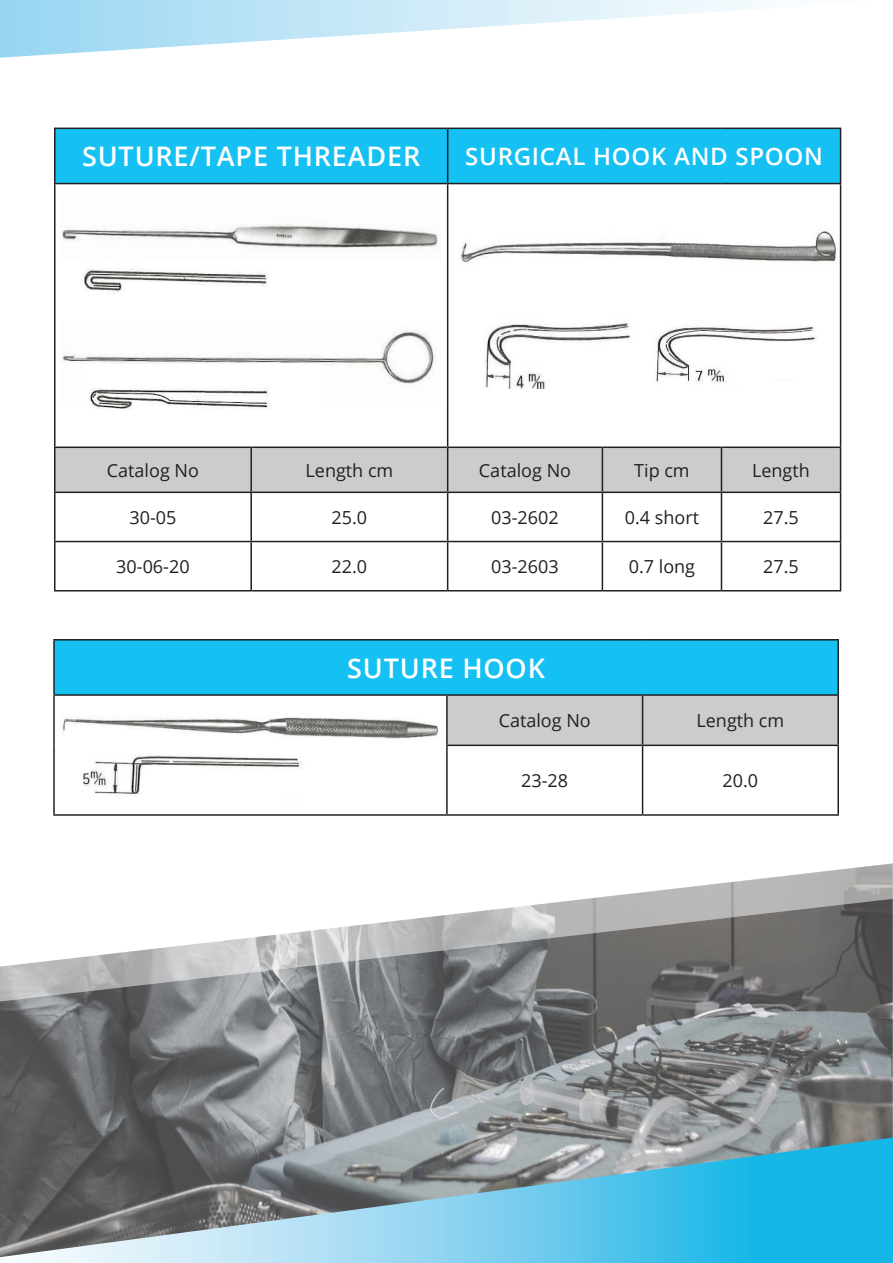
<style>
.page{position:relative;width:893px;height:1263px;background:#fff}
.page>*{position:absolute;margin:0;border:0;box-sizing:border-box;transform-origin:0 0}
.t1{font:600 27px "Open Sans";letter-spacing:.03em;color:#fff}
.t2{font:600 24px "Open Sans";letter-spacing:.03em;color:#fff}
.t3{font:18px "Open Sans";color:#231f20}
</style>
<div class="page">
<div style="left:56px;top:129px;width:784px;height:54px;background:#15c0f2"></div>
<div style="left:56px;top:448px;width:784px;height:44px;background:#cbccce"></div>
<hr style="left:54px;top:128px;width:197px;height:1px;background:#231f20">
<hr style="left:54px;top:129px;width:2px;height:54px;background:#231f20">
<hr style="left:251px;top:128px;width:197px;height:1px;background:#231f20">
<hr style="left:448px;top:128px;width:154px;height:1px;background:#231f20">
<hr style="left:447px;top:129px;width:1px;height:54px;background:#231f20">
<hr style="left:602px;top:128px;width:119px;height:1px;background:#231f20">
<hr style="left:721px;top:128px;width:120px;height:1px;background:#231f20">
<hr style="left:840px;top:129px;width:1px;height:54px;background:#231f20">
<hr style="left:840px;top:184px;width:1px;height:262px;background:#231f20">
<hr style="left:54px;top:446px;width:197px;height:2px;background:#231f20">
<hr style="left:251px;top:446px;width:197px;height:2px;background:#231f20">
<hr style="left:448px;top:446px;width:154px;height:2px;background:#231f20">
<hr style="left:602px;top:446px;width:119px;height:2px;background:#231f20">
<hr style="left:602px;top:448px;width:1px;height:44px;background:#231f20">
<hr style="left:721px;top:446px;width:120px;height:2px;background:#231f20">
<hr style="left:721px;top:448px;width:1px;height:44px;background:#231f20">
<hr style="left:840px;top:448px;width:1px;height:44px;background:#231f20">
<hr style="left:54px;top:492px;width:197px;height:1px;background:#231f20">
<hr style="left:251px;top:492px;width:197px;height:1px;background:#231f20">
<hr style="left:448px;top:492px;width:154px;height:1px;background:#231f20">
<hr style="left:602px;top:492px;width:119px;height:1px;background:#231f20">
<hr style="left:602px;top:493px;width:1px;height:48px;background:#231f20">
<hr style="left:721px;top:492px;width:120px;height:1px;background:#231f20">
<hr style="left:721px;top:493px;width:1px;height:48px;background:#231f20">
<hr style="left:840px;top:493px;width:1px;height:48px;background:#231f20">
<hr style="left:54px;top:541px;width:197px;height:1px;background:#231f20">
<hr style="left:251px;top:541px;width:197px;height:1px;background:#231f20">
<hr style="left:448px;top:541px;width:154px;height:1px;background:#231f20">
<hr style="left:602px;top:541px;width:119px;height:1px;background:#231f20">
<hr style="left:602px;top:542px;width:1px;height:48px;background:#231f20">
<hr style="left:721px;top:541px;width:120px;height:1px;background:#231f20">
<hr style="left:721px;top:542px;width:1px;height:48px;background:#231f20">
<hr style="left:840px;top:542px;width:1px;height:48px;background:#231f20">
<hr style="left:54px;top:590px;width:197px;height:1px;background:#231f20">
<hr style="left:251px;top:590px;width:197px;height:1px;background:#231f20">
<hr style="left:448px;top:590px;width:154px;height:1px;background:#231f20">
<hr style="left:602px;top:590px;width:119px;height:1px;background:#231f20">
<hr style="left:721px;top:590px;width:120px;height:1px;background:#231f20">
<hr style="left:54px;top:183px;width:197px;height:1px;background:#231f20">
<hr style="left:54px;top:184px;width:2px;height:262px;background:#231f20">
<hr style="left:251px;top:183px;width:197px;height:1px;background:#231f20">
<hr style="left:448px;top:183px;width:154px;height:1px;background:#231f20">
<hr style="left:447px;top:184px;width:1px;height:262px;background:#231f20">
<hr style="left:602px;top:183px;width:119px;height:1px;background:#231f20">
<hr style="left:721px;top:183px;width:120px;height:1px;background:#231f20">
<hr style="left:54px;top:448px;width:2px;height:44px;background:#231f20">
<hr style="left:250px;top:448px;width:2px;height:44px;background:#231f20">
<hr style="left:447px;top:448px;width:1px;height:44px;background:#231f20">
<hr style="left:54px;top:493px;width:2px;height:48px;background:#231f20">
<hr style="left:250px;top:493px;width:2px;height:48px;background:#231f20">
<hr style="left:447px;top:493px;width:1px;height:48px;background:#231f20">
<hr style="left:54px;top:542px;width:2px;height:48px;background:#231f20">
<hr style="left:250px;top:542px;width:2px;height:48px;background:#231f20">
<hr style="left:447px;top:542px;width:1px;height:48px;background:#231f20">
<img style="left:83px;top:268px;width:184px;height:25px">
<img style="left:62px;top:331px;width:372px;height:53px">
<img style="left:62px;top:224px;width:376px;height:25px">
<img style="left:87px;top:365px;width:235px;height:44px">
<div style="left:284px;top:379px;width:43px;height:42px;background:#fff"></div>
<img style="left:485px;top:323px;width:146px;height:65px">
<img style="left:460px;top:231px;width:376px;height:32px">
<img style="left:656px;top:326px;width:160px;height:57px">
<div style="left:742px;top:362px;width:76px;height:17px;background:#fff"></div>
<div style="left:54px;top:640px;width:784px;height:55px;background:#15c0f2"></div>
<div style="left:448px;top:696px;width:389px;height:49px;background:#cbccce"></div>
<hr style="left:53px;top:639px;width:394px;height:1px;background:#231f20">
<hr style="left:53px;top:640px;width:2px;height:54px;background:#231f20">
<hr style="left:447px;top:639px;width:196px;height:1px;background:#231f20">
<hr style="left:643px;top:639px;width:196px;height:1px;background:#231f20">
<hr style="left:837px;top:640px;width:2px;height:54px;background:#231f20">
<hr style="left:446px;top:745px;width:197px;height:1px;background:#231f20">
<hr style="left:643px;top:745px;width:196px;height:1px;background:#231f20">
<hr style="left:53px;top:814px;width:394px;height:2px;background:#231f20">
<hr style="left:447px;top:814px;width:196px;height:2px;background:#231f20">
<hr style="left:643px;top:814px;width:196px;height:2px;background:#231f20">
<hr style="left:53px;top:694px;width:394px;height:2px;background:#231f20">
<hr style="left:53px;top:696px;width:2px;height:49px;background:#231f20">
<hr style="left:447px;top:694px;width:196px;height:2px;background:#231f20">
<hr style="left:446px;top:696px;width:2px;height:49px;background:#231f20">
<hr style="left:643px;top:694px;width:196px;height:2px;background:#231f20">
<hr style="left:642px;top:696px;width:1px;height:49px;background:#231f20">
<hr style="left:837px;top:696px;width:2px;height:49px;background:#231f20">
<hr style="left:53px;top:745px;width:2px;height:69px;background:#231f20">
<hr style="left:446px;top:746px;width:2px;height:68px;background:#231f20">
<hr style="left:642px;top:746px;width:1px;height:68px;background:#231f20">
<hr style="left:837px;top:746px;width:2px;height:68px;background:#231f20">
<img style="left:83px;top:755px;width:219px;height:40px">
<img style="left:63px;top:717px;width:376px;height:22px">
<svg style="left:0;top:0;width:753px;height:58px"></svg>
<img style="left:0;top:1001px;width:893px;height:136px">
<svg style="left:0;top:1137px;width:893px;height:126px;background:#6aa3b7"></svg>
<svg style="left:0;top:863px;width:893px;height:138px"></svg>
<p class="t1" style="left:82px;top:138px;width:340px">SUTURE/TAPE THREADER</p>
<p class="t2" style="left:465px;top:140px;width:359px">SURGICAL HOOK AND SPOON</p>
<p class="t3" style="left:107px;top:458px;width:94px">Catalog No</p>
<p class="t3" style="left:306px;top:458px;width:89px">Length cm</p>
<p class="t3" style="left:479px;top:458px;width:94px">Catalog No</p>
<p class="t3" style="left:634px;top:458px;width:57px">Tip cm</p>
<p class="t3" style="left:752px;top:458px;width:59px">Length</p>
<p class="t3" style="left:129px;top:505px;width:48px">30-05</p>
<p class="t3" style="left:332px;top:505px;width:37px">25.0</p>
<p class="t3" style="left:491px;top:505px;width:69px">03-2602</p>
<p class="t3" style="left:625px;top:505px;width:76px">0.4 short</p>
<p class="t3" style="left:763px;top:505px;width:37px">27.5</p>
<p class="t3" style="left:116px;top:554px;width:75px">30-06-20</p>
<p class="t3" style="left:332px;top:554px;width:37px">22.0</p>
<p class="t3" style="left:491px;top:554px;width:69px">03-2603</p>
<p class="t3" style="left:629px;top:554px;width:68px">0.7 long</p>
<p class="t3" style="left:763px;top:554px;width:37px">27.5</p>
<p class="t1" style="left:347px;top:649px;width:199px">SUTURE HOOK</p>
<p class="t3" style="left:499px;top:708px;width:94px">Catalog No</p>
<p class="t3" style="left:696px;top:708px;width:89px">Length cm</p>
<p class="t3" style="left:521px;top:768px;width:48px">23-28</p>
<p class="t3" style="left:723px;top:768px;width:37px">20.0</p>
</div>
